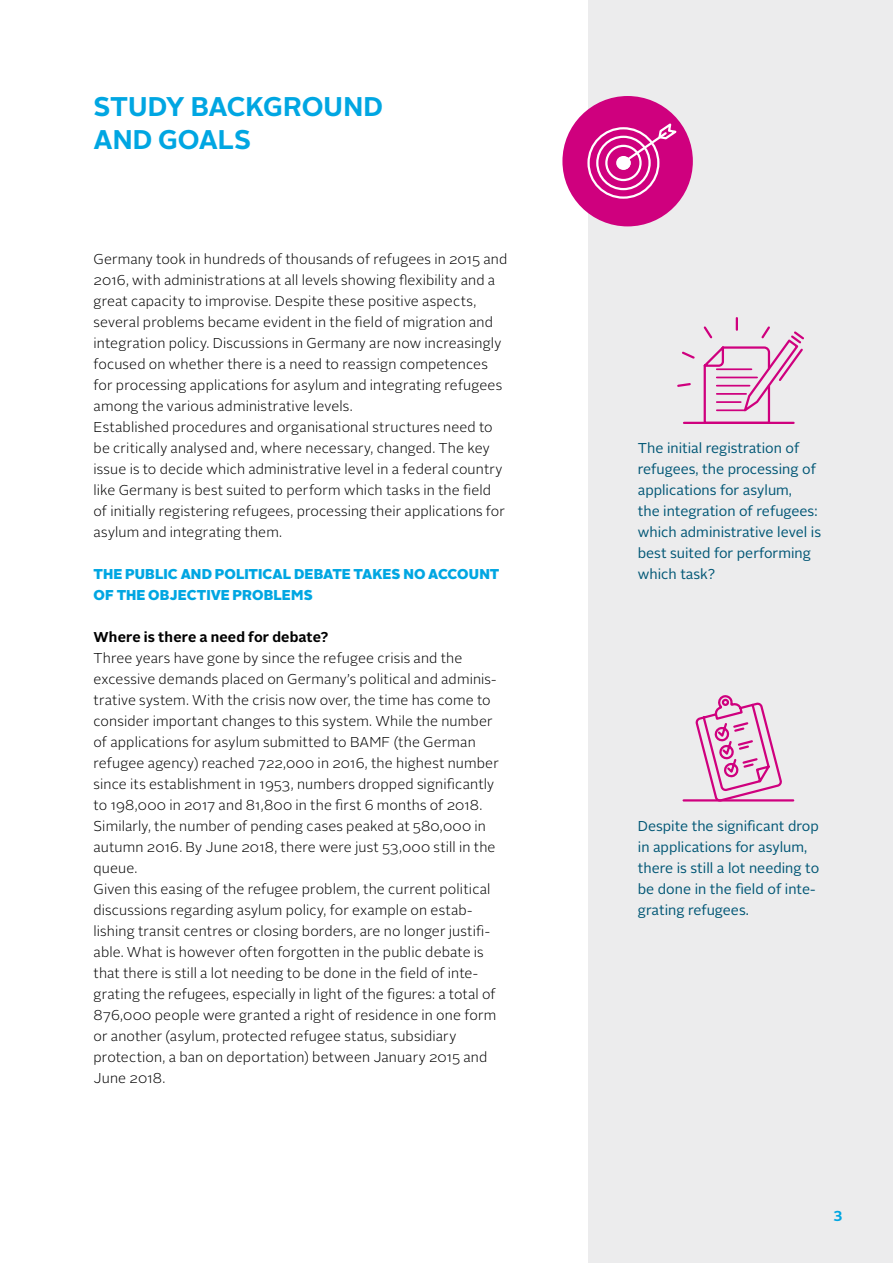
<style>
.page{position:relative;width:893px;height:1263px;background:#fff}
.page>*{position:absolute;margin:0;border:0;box-sizing:border-box;transform-origin:0 0}
.t1{font:700 27px/32.4px "Alright Sans";letter-spacing:-.005em;color:#00a6e2}
.t2{font:300 14.25px/21px "Alright Sans";letter-spacing:.01em;color:#000}
.t3{font:14.25px/21px "Alright Sans";color:#005675}
.t4{font:900 14.25px/21px "Alright Sans";color:#00a6e2}
.t5{font:700 14.25px "Alright Sans";letter-spacing:.01em;color:#000}
.t6{font:700 14.25px "Alright Sans";color:#00a6e2}
</style>
<div class="page">
<div style="left:588px;top:0;width:305px;height:1263px;background:#ececed"></div>
<svg style="left:677px;top:317px;width:127px;height:107px"></svg>
<hr style="left:684px;top:422px;width:110px;height:2px;background:#cf007e">
<div style="left:562px;top:96px;width:131px;height:130px;background:#cf007e;border-radius:50%"></div>
<svg style="left:621px;top:121px;width:60px;height:44px"></svg>
<div style="left:587px;top:127px;width:72px;height:72px;border:2px solid #fff;border-radius:50%"></div>
<div style="left:596px;top:136px;width:55px;height:54px;border:2px solid #fff;border-radius:50%"></div>
<div style="left:605px;top:145px;width:37px;height:36px;border:2px solid #fff;border-radius:50%"></div>
<div style="left:616px;top:156px;width:15px;height:14px;background:#fff;border-radius:50%"></div>
<svg style="left:695px;top:695px;width:88px;height:107px"></svg>
<hr style="left:684px;top:799px;width:109px;height:2px;background:#cf007e">
<h1 class="t1" style="left:94px;top:91px;width:291px">STUDY BACKGROUND<br>AND GOALS</h1>
<p class="t2" style="left:94px;top:249px;width:415px">Germany took in hundreds of thousands of refugees in 2015 and 2016, with administrations at all levels showing flexibility and a great capacity to improvise. Despite these positive aspects, several problems became evident in the field of migration and integration policy. Discussions in Germany are now increasingly focused on whether there is a need to reassign competences for processing applications for asylum and integrating refugees among the various administrative levels.<br>Established procedures and organisational structures need to be critically analysed and, where necessary, changed. The key issue is to decide which administrative level in a federal country like Germany is best suited to perform which tasks in the field of initially registering refugees, processing their applications for asylum and integrating them.</p>
<p class="t4" style="left:94px;top:564px;width:407px">THE PUBLIC AND POLITICAL DEBATE TAKES NO ACCOUNT<br>OF THE OBJECTIVE PROBLEMS</p>
<p class="t5" style="left:94px;top:627px;width:236px">Where is there a need for debate?</p>
<p class="t2" style="left:94px;top:648px;width:407px">Three years have gone by since the refugee crisis and the excessive demands placed on Germany’s political and adminis&shy;trative system. With the crisis now over, the time has come to consider important changes to this system. While the number of applications for asylum submitted to BAMF (the German refugee agency) reached 722,000 in 2016, the highest number since its establishment in 1953, numbers dropped significantly to 198,000 in 2017 and 81,800 in the first 6 months of 2018.<br>Similarly, the number of pending cases peaked at 580,000 in autumn 2016. By June 2018, there were just 53,000 still in the queue.<br>Given this easing of the refugee problem, the current political discussions regarding asylum policy, for example on estab&shy;lishing transit centres or closing borders, are no longer justifi&shy;able. What is however often forgotten in the public debate is that there is still a lot needing to be done in the field of inte&shy;grating the refugees, especially in light of the figures: a total of 876,000 people were granted a right of residence in one form or another (asylum, protected refugee status, subsidiary protection, a ban on deportation) between January 2015 and June 2018.</p>
<p class="t3" style="left:638px;top:438px;width:185px">The initial registration of refugees, the processing of applications for asylum,<br>the integration of refugees: which administrative level is best suited for performing which task?</p>
<p class="t3" style="left:638px;top:816px;width:183px">Despite the significant drop in applications for asylum, there is still a lot needing to be done in the field of inte&shy;grating refugees.</p>
<p class="t6" style="left:833px;top:1204px;width:10px">3</p>
</div>
